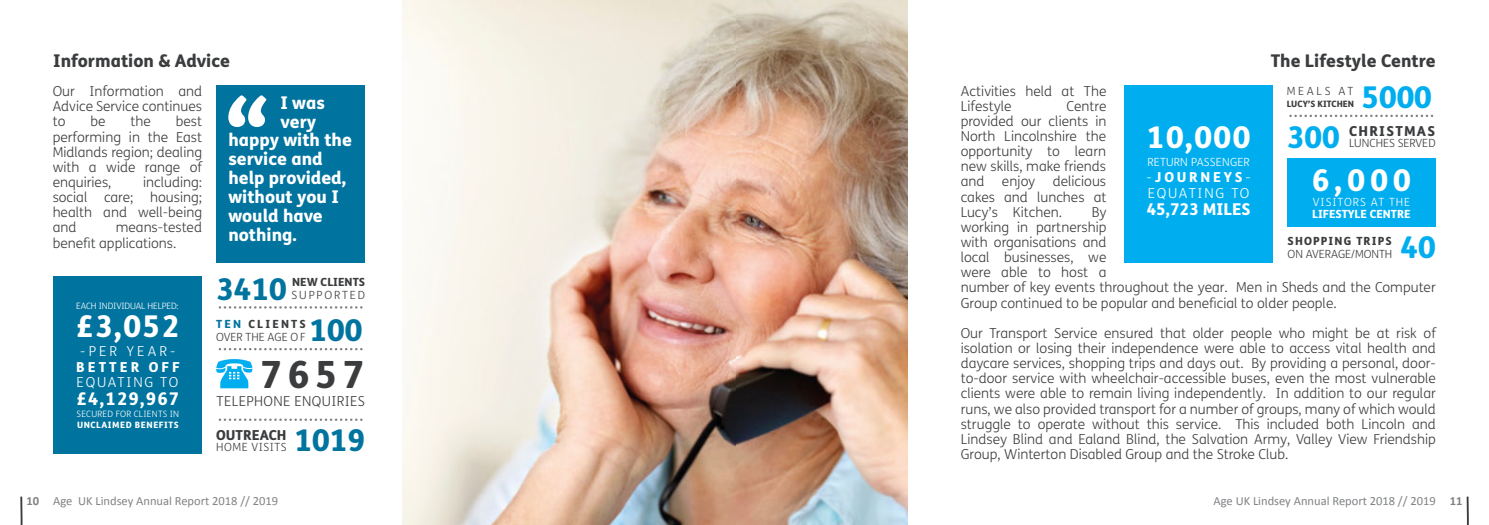
<style>
.page{position:relative;width:1489px;height:525px;background:#fff}
.page>*{position:absolute;margin:0;border:0;box-sizing:border-box;transform-origin:0 0}
.t1{font:800 37.5px "FS Me";color:#3b3c3e}
.t2{font:800 30px "FS Me";letter-spacing:.05em;color:#fff}
.t3{font:800 30px "FS Me";color:#00749f}
.t4{font:800 30px "FS Me";color:#00aeef}
.t5{font:800 17.5px "FS Me";color:#fff}
.t6{font:800 17.5px "FS Me";color:#3b3c3e}
.t7{font:800 16.25px "FS Me";color:#fff}
.t8{font:300 13.75px/15.1px "FS Me";color:#3b3c3e;text-align:justify}
.t9{font:300 13.75px "FS Me";letter-spacing:.13em;color:#fff}
.t10{font:800 13.75px "FS Me";letter-spacing:.21em;color:#fff}
.t11{font:300 13.75px "FS Me";letter-spacing:.025em;color:#3b3c3e}
.t12{font:800 13.75px "FS Me";letter-spacing:.09em;color:#3b3c3e}
.t13{font:800 13.75px "FS Me";color:#3b3c3e}
.t14{font:12.5px "Calibri";color:#808285}
.t15{font:300 11.25px/12.5px "FS Me";color:#3b3c3e}
.t16{font:800 11.25px "FS Me";letter-spacing:-.005em;color:#fff}
.t17{font:300 11.25px "FS Me";letter-spacing:.02em;color:#fff}
.t18{font:800 11.25px "FS Me";letter-spacing:.1em;color:#3b3c3e}
.t19{font:300 11.25px "FS Me";letter-spacing:.09em;color:#fff}
.t20{font:800 11.25px "FS Me";color:#3b3c3e}
.t21{font:300 11.25px "FS Me";letter-spacing:.045em;color:#3b3c3e}
.t22{font:300 11.25px "FS Me";letter-spacing:.175em;color:#3b3c3e}
.t23{font:300 8.75px "FS Me";letter-spacing:-.01em;color:#fff}
.t24{font:300 8.75px "FS Me";letter-spacing:.025em;color:#fff}
.t25{font:800 8.75px "FS Me";letter-spacing:.06em;color:#fff}
.t26{font:800 8.75px "FS Me";color:#3b3c3e}
.s1{font-weight:800;color:#00749f}
.s2{font-weight:800}
.s3{font-weight:700}
.s4{font-size:30px;color:#00aeef}
.s5{font-weight:300}
</style>
<div class="page">
<svg style="left:20px;top:496px;width:3px;height:28px"></svg>
<div style="left:53px;top:276px;width:149px;height:178px;background:#00749f"></div>
<div style="left:216px;top:85px;width:149px;height:177px;background:#00749f"></div>
<svg style="left:216px;top:359px;width:36px;height:29px"></svg>
<svg style="left:220px;top:306px;width:143px;height:2px"></svg>
<svg style="left:220px;top:348px;width:143px;height:2px"></svg>
<svg style="left:220px;top:418px;width:143px;height:2px"></svg>
<svg style="left:228px;top:95px;width:38px;height:32px"></svg>
<img style="left:403px;top:0;width:333px;height:524px">
<svg style="left:1466px;top:496px;width:3px;height:28px"></svg>
<img style="left:736px;top:0;width:171px;height:524px">
<svg style="left:1290px;top:115px;width:144px;height:2px"></svg>
<div style="left:1286px;top:158px;width:149px;height:69px;background:#00aeef"></div>
<div style="left:1124px;top:85px;width:148px;height:177px;background:#00aeef"></div>
<p class="t6" style="left:53px;top:53px;width:178px">Information &amp; Advice</p>
<p class="t8" style="left:53px;top:85px;width:151px">Our Information and Advice Service continues to</p>
<p class="t8" style="left:53px;top:115px;width:151px;text-indent:123px">best performing in the East Midlands region; dealing with a wide range of enquiries,</p>
<p class="t8" style="left:90px;top:115px;width:17px">be</p>
<p class="t8" style="left:130px;top:115px;width:22px">the</p>
<p class="t8" style="left:53px;top:176px;width:151px;text-indent:90px">including: social care; housing; health and well-being and</p>
<p class="t8" style="left:53px;top:221px;width:151px;text-indent:63px">means-tested benefit applications.</p>
<p class="t23" style="left:76px;top:302px;width:104px">EACH INDIVIDUAL HELPED:</p>
<h2 class="t2" style="left:76px;top:314px;width:105px">£3,052</h2>
<p class="t9" style="left:80px;top:345px;width:97px">-PER YEAR-</p>
<p class="t10" style="left:76px;top:361px;width:105px">BETTER OFF</p>
<p class="t5" style="left:77px;top:391px;width:104px">£4,129,967</p>
<p class="t9" style="left:77px;top:376px;width:103px">EQUATING TO</p>
<p class="t24" style="left:77px;top:410px;width:104px">SECURED FOR CLIENTS IN</p>
<p class="t25" style="left:77px;top:421px;width:103px">UNCLAIMED BENEFITS</p>
<p class="t5" style="left:280px;top:95px;width:46px">I was</p>
<p class="t5" style="left:280px;top:114px;width:37px">very</p>
<p class="t5" style="left:228px;top:133px;width:125px">happy with the</p>
<p class="t5" style="left:228px;top:152px;width:96px">service and</p>
<p class="t5" style="left:228px;top:171px;width:119px">help provided,</p>
<p class="t5" style="left:228px;top:190px;width:112px">without you I</p>
<p class="t5" style="left:228px;top:209px;width:96px">would have</p>
<p class="t5" style="left:228px;top:228px;width:70px">nothing.</p>
<h2 class="t3" style="left:216px;top:277px;width:72px">3410</h2>
<p class="t20" style="left:292px;top:277px;width:74px">NEW CLIENTS</p>
<p class="t22" style="left:291px;top:291px;width:75px">SUPPORTED</p>
<h2 class="t3" style="left:309px;top:318px;width:54px">100</h2>
<p class="t15" style="left:216px;top:319px;width:91px"><span class="s1">TEN</span> <span class="s2">CLIENTS<br></span>OVER THE AGE O F</p>
<h1 class="t1" style="left:260px;top:360px;width:106px">7657</h1>
<p class="t11" style="left:217px;top:395px;width:150px">TELEPHONE ENQUIRIES</p>
<p class="t13" style="left:216px;top:429px;width:72px">OUTREACH</p>
<p class="t21" style="left:216px;top:442px;width:72px">HOME VISITS</p>
<h2 class="t3" style="left:294px;top:428px;width:72px">1019</h2>
<p class="t14" style="left:27px;top:495px;width:253px"><span class="s3">10</span> Age UK Lindsey Annual Report 2018 // 2019</p>
<p class="t6" style="left:1270px;top:53px;width:167px">The Lifestyle Centre</p>
<h2 class="t4" style="left:1361px;top:85px;width:72px">5000</h2>
<p class="t8" style="left:960px;top:84px;width:147px">Activities held at The<br>Lifestyle</p>
<p class="t15" style="left:1286px;top:86px;width:68px">MEALS AT</p>
<p class="t26" style="left:1286px;top:101px;width:69px">LUCY’S KITCHEN</p>
<p class="t8" style="left:960px;top:100px;width:147px;text-indent:106px">Centre provided our clients in North Lincolnshire the opportunity to learn new skills, make friends and</p>
<p class="t12" style="left:1286px;top:125px;width:150px"><span class="s4">300</span> CHRISTMAS</p>
<h2 class="t2" style="left:1146px;top:125px;width:105px">10,000</h2>
<p class="t10" style="left:1146px;top:171px;width:106px"><span class="s5">-</span>JOURNEYS<span class="s5">-</span></p>
<p class="t7" style="left:1146px;top:203px;width:105px">45,723 MILES</p>
<p class="t15" style="left:1348px;top:138px;width:88px">LUNCHES SERVED</p>
<p class="t17" style="left:1147px;top:158px;width:104px">RETURN PASSENGER</p>
<h2 class="t2" style="left:1311px;top:168px;width:101px">6,000</h2>
<p class="t16" style="left:1311px;top:210px;width:100px">LIFESTYLE CENTRE</p>
<p class="t8" style="left:960px;top:175px;width:147px;text-indent:92px">delicious cakes and lunches at Lucy’s Kitchen.</p>
<p class="t8" style="left:1001px;top:175px;width:35px">enjoy</p>
<p class="t9" style="left:1147px;top:187px;width:103px">EQUATING TO</p>
<p class="t19" style="left:1312px;top:197px;width:99px">VISITORS AT THE</p>
<p class="t8" style="left:960px;top:205px;width:476px;text-align:left;text-indent:131px">By<br>working in partnership<br>with organisations and<br>local businesses, we<br>were able to host a<br>number of key events throughout the year. Men in Sheds and the Computer<br>Group continued to be popular and beneficial to older people.</p>
<p class="t8" style="left:960px;top:326px;width:476px">Our Transport Service ensured that older people who might be at risk of isolation or losing their independence were able to access vital health and daycare services, shopping trips and days out. By providing a personal, door&shy;to-door service with wheelchair-accessible buses, even the most vulnerable clients were able to remain living independently. In addition to our regular runs, we also provided transport for a number of groups, many of which would struggle to operate without this service. This included both Lincoln and Lindsey Blind and Ealand Blind, the Salvation Army, Valley View Friendship Group, Winterton Disabled Group and the Stroke Club.</p>
<h2 class="t4" style="left:1400px;top:235px;width:37px">40</h2>
<p class="t18" style="left:1287px;top:236px;width:106px">SHOPPING TRIPS</p>
<p class="t15" style="left:1287px;top:248px;width:106px">ON AVERAGE/MONTH</p>
<p class="t14" style="left:1213px;top:495px;width:250px">Age UK Lindsey Annual Report 2018 // 2019 <span class="s3">11</span></p>
</div>
